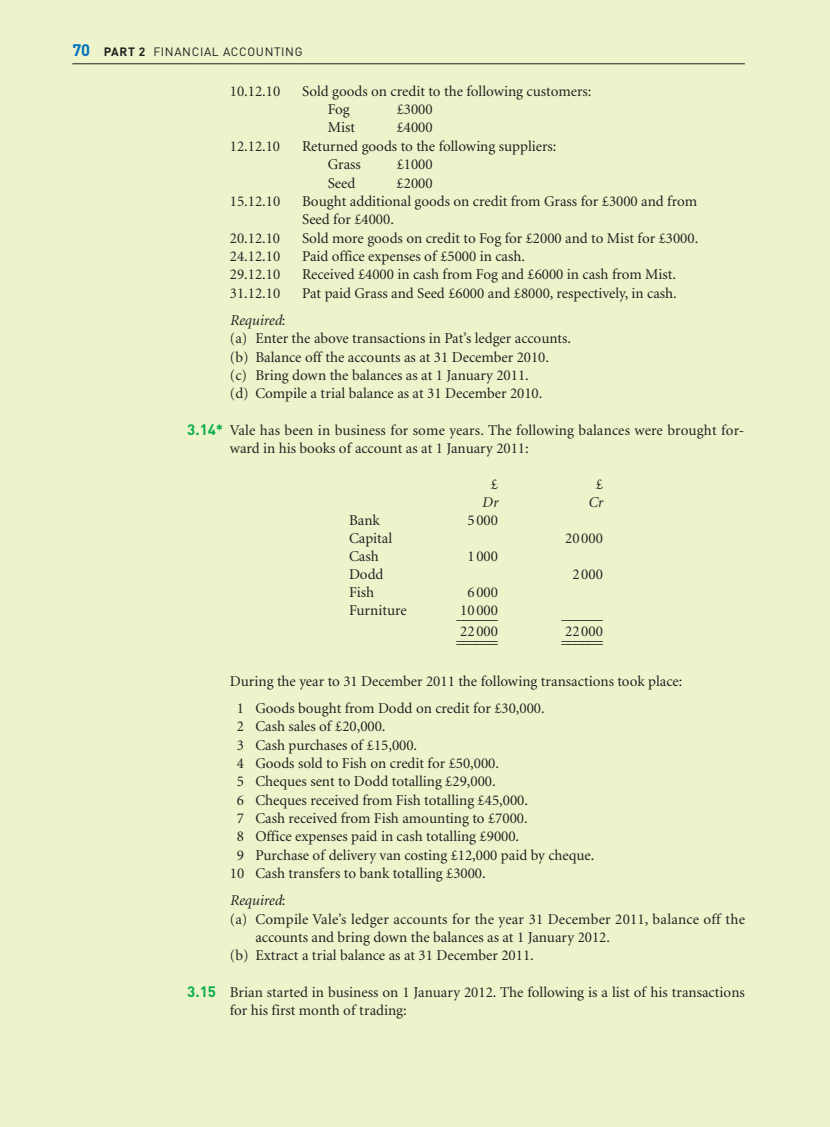
<style>
.page{position:relative;width:830px;height:1127px;background:#fff}
.page>*{position:absolute;margin:0;border:0;box-sizing:border-box;transform-origin:0 0}
.t1{font:15px/18.3px "Minion";color:#231f20}
.t2{font:italic 15px "Minion";color:#231f20}
.t3{font:12px "DIN";letter-spacing:.05em;color:#231f20}
.s1{font-weight:700;font-size:16.5px;color:#0072bc}
.s2{font-weight:700}
.s3{font-style:italic}
.s4{font-family:"DIN";font-weight:700;color:#0cae4c}
.s5{font-style:normal}
</style>
<div class="page">
<div style="left:0;top:0;width:829px;height:1127px;background:#edf3cb"></div>
<hr style="left:72px;top:63px;width:672px;height:1px;background:#231f20">
<p class="t3" style="left:72px;top:47px;width:231px"><span class="s1">70</span> <span class="s2">PART 2</span> FINANCIAL ACCOUNTING</p>
<p class="t1" style="left:230px;top:83px;width:52px">10.12.10</p>
<p class="t1" style="left:327px;top:83px;width:265px;text-indent:-26px">Sold goods on credit to the following customers:<br>Fog</p>
<p class="t1" style="left:396px;top:101px;width:37px">£3000</p>
<p class="t1" style="left:327px;top:120px;width:29px">Mist</p>
<p class="t1" style="left:396px;top:120px;width:37px">£4000</p>
<p class="t1" style="left:230px;top:138px;width:52px">12.12.10</p>
<p class="t1" style="left:327px;top:138px;width:230px;text-indent:-26px">Returned goods to the following suppliers:<br>Grass</p>
<p class="t1" style="left:396px;top:157px;width:37px">£1000</p>
<p class="t1" style="left:327px;top:175px;width:29px">Seed</p>
<p class="t1" style="left:396px;top:175px;width:37px">£2000</p>
<p class="t1" style="left:230px;top:193px;width:52px">15.12.10</p>
<p class="t1" style="left:302px;top:193px;width:396px">Bought additional goods on credit from Grass for £3000 and from<br>Seed for £4000.</p>
<p class="t1" style="left:230px;top:230px;width:52px">20.12.10</p>
<p class="t1" style="left:302px;top:230px;width:397px">Sold more goods on credit to Fog for £2000 and to Mist for £3000.</p>
<p class="t1" style="left:230px;top:248px;width:52px">24.12.10</p>
<p class="t1" style="left:302px;top:248px;width:224px">Paid office expenses of £5000 in cash.</p>
<p class="t1" style="left:230px;top:267px;width:52px">29.12.10</p>
<p class="t1" style="left:302px;top:267px;width:375px">Received £4000 in cash from Fog and £6000 in cash from Mist.</p>
<p class="t1" style="left:230px;top:285px;width:52px">31.12.10</p>
<p class="t1" style="left:302px;top:285px;width:376px">Pat paid Grass and Seed £6000 and £8000, respectively, in cash.</p>
<p class="t1" style="left:230px;top:312px;width:342px"><span class="s3">Required</span>:<br>(a) Enter the above transactions in Pat’s ledger accounts. (b) Balance off the accounts as at 31 December 2010.<br>(c) Bring down the balances as at 1 January 2011.<br>(d) Compile a trial balance as at 31 December 2010.</p>
<p class="t1" style="left:230px;top:422px;width:516px;text-indent:-43px"><span class="s4">3.14*</span> Vale has been in business for some years. The following balances were brought for&shy;ward in his books of account as at 1 January 2011:</p>
<p class="t1" style="left:490px;top:476px;width:9px">£</p>
<p class="t1" style="left:595px;top:476px;width:9px">£</p>
<p class="t2" style="left:481px;top:496px;width:18px">Dr</p>
<p class="t2" style="left:588px;top:496px;width:16px">Cr</p>
<p class="t1" style="left:349px;top:512px;width:32px">Bank</p>
<p class="t1" style="left:467px;top:512px;width:32px">5000</p>
<p class="t1" style="left:349px;top:530px;width:45px">Capital</p>
<p class="t1" style="left:565px;top:530px;width:39px">20000</p>
<p class="t1" style="left:349px;top:548px;width:31px">Cash</p>
<p class="t1" style="left:467px;top:548px;width:32px">1000</p>
<p class="t1" style="left:349px;top:566px;width:36px">Dodd</p>
<p class="t1" style="left:572px;top:566px;width:32px">2000</p>
<p class="t1" style="left:349px;top:584px;width:26px">Fish</p>
<p class="t1" style="left:467px;top:584px;width:32px">6000</p>
<p class="t1" style="left:349px;top:602px;width:59px">Furniture</p>
<p class="t1" style="left:460px;top:602px;width:39px">10000</p>
<p class="t1" style="left:456px;top:611px;width:43px">––––––</p>
<p class="t1" style="left:561px;top:611px;width:43px">––––––</p>
<p class="t1" style="left:460px;top:623px;width:39px">22000</p>
<p class="t1" style="left:565px;top:623px;width:39px">22000</p>
<p class="t1" style="left:456px;top:632px;width:43px">––––––</p>
<p class="t1" style="left:561px;top:632px;width:43px">––––––</p>
<p class="t1" style="left:456px;top:635px;width:43px">––––––</p>
<p class="t1" style="left:561px;top:635px;width:43px">––––––</p>
<p class="t1" style="left:236px;top:669px;width:447px;line-height:26.8px;text-indent:-7px">During the year to 31 December 2011 the following transactions took place:<br>1 Goods bought from Dodd on credit for £30,000.</p>
<p class="t1" style="left:236px;top:718px;width:150px">2 Cash sales of £20,000.</p>
<p class="t1" style="left:236px;top:737px;width:182px">3 Cash purchases of £15,000.</p>
<p class="t1" style="left:236px;top:755px;width:264px">4 Goods sold to Fish on credit for £50,000.</p>
<p class="t1" style="left:236px;top:774px;width:260px">5 Cheques sent to Dodd totalling £29,000.</p>
<p class="t1" style="left:236px;top:792px;width:292px">6 Cheques received from Fish totalling £45,000.</p>
<p class="t1" style="left:236px;top:810px;width:292px">7 Cash received from Fish amounting to £7000.</p>
<p class="t1" style="left:236px;top:829px;width:284px">8 Office expenses paid in cash totalling £9000.</p>
<p class="t1" style="left:236px;top:847px;width:359px">9 Purchase of delivery van costing £12,000 paid by cheque.</p>
<p class="t1" style="left:230px;top:865px;width:257px">10 Cash transfers to bank totalling £3000.</p>
<p class="t2" style="left:230px;top:894px;width:57px">Required<span class="s5">:</span></p>
<p class="t1" style="left:230px;top:911px;width:516px">(a) Compile Vale’s ledger accounts for the year 31 December 2011, balance off the</p>
<p class="t1" style="left:255px;top:929px;width:356px">accounts and bring down the balances as at 1 January 2012.</p>
<p class="t1" style="left:230px;top:947px;width:305px">(b) Extract a trial balance as at 31 December 2011.</p>
<p class="t1" style="left:230px;top:984px;width:516px;text-indent:-43px"><span class="s4">3.15</span> Brian started in business on 1 January 2012. The following is a list of his transactions for his first month of trading:</p>
</div>
